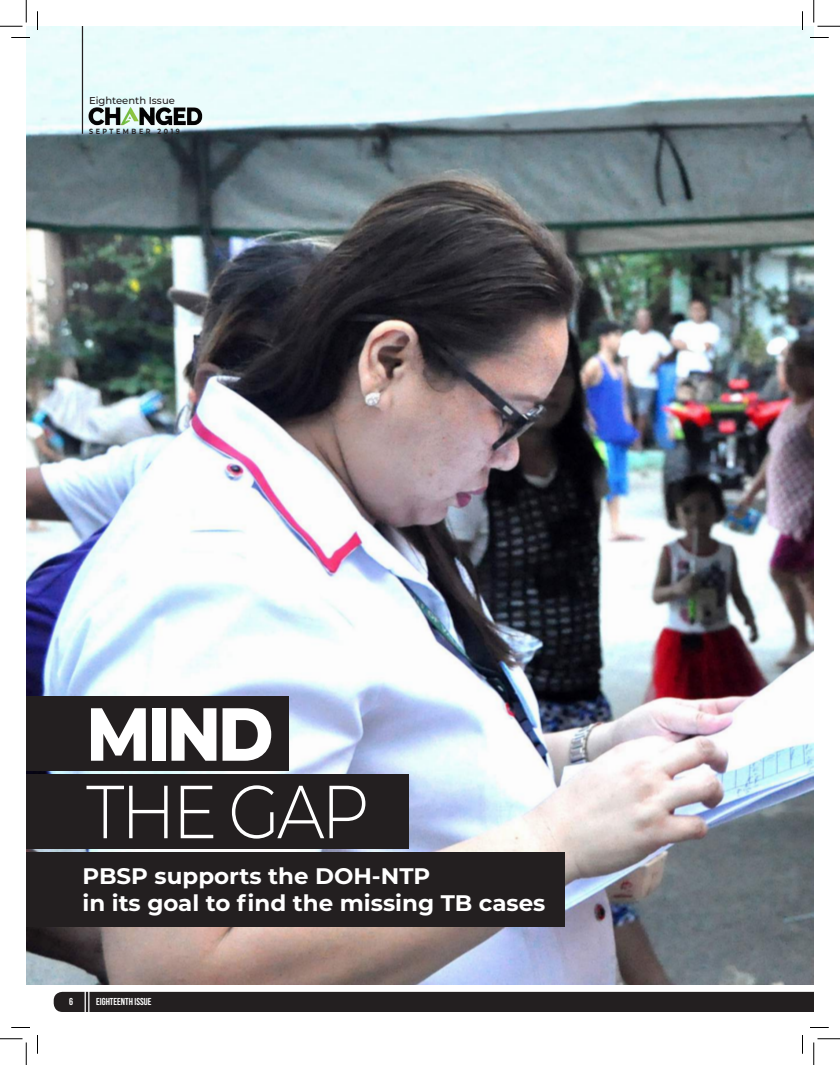
<style>
.page{position:relative;width:840px;height:1065px;background:#fff}
.page>*{position:absolute;margin:0;border:0;box-sizing:border-box;transform-origin:0 0}
.t1{font:300 75px "Montserrat";letter-spacing:-.05em;color:#fff;scale:.9 1}
.t2{font:800 75px "Montserrat";color:#fff;scale:.9 1}
.t3{font:700 22.5px/27px "Montserrat";color:#fff}
.t4{font:700 10px "Bebas Neue";color:#fff}
.t5{font:500 10px "Montserrat";color:#231f20}
.t6{font:700 7.5px "Montserrat";letter-spacing:.405em;color:#231f20;scale:.85 1}
</style>
<div class="page">
<div style="left:54px;top:991px;width:760px;height:21px;background:#231f20"></div>
<img style="left:26px;top:26px;width:788px;height:958px">
<div style="left:26px;top:852px;width:539px;height:74px;background:#231f20"></div>
<img style="left:81px;top:102px;width:125px;height:23px">
<hr style="left:82px;top:26px;width:1px;height:108px;background:#231f20">
<div style="left:26px;top:696px;width:263px;height:74px;background:#231f20"></div>
<div style="left:26px;top:774px;width:383px;height:74px;background:#231f20"></div>
<svg style="left:11px;top:37px;width:19px;height:1px"></svg>
<svg style="left:810px;top:37px;width:19px;height:1px"></svg>
<svg style="left:11px;top:1027px;width:19px;height:1px"></svg>
<svg style="left:810px;top:1027px;width:19px;height:1px"></svg>
<svg style="left:37px;top:11px;width:1px;height:19px"></svg>
<svg style="left:37px;top:1035px;width:1px;height:19px"></svg>
<svg style="left:802px;top:11px;width:1px;height:19px"></svg>
<svg style="left:802px;top:1035px;width:1px;height:19px"></svg>
<svg style="left:0;top:0;width:27px;height:27px"></svg>
<svg style="left:0;top:1039px;width:27px;height:26px"></svg>
<svg style="left:814px;top:0;width:26px;height:27px"></svg>
<svg style="left:814px;top:1039px;width:26px;height:26px"></svg>
<p class="t5" style="left:89px;top:93px;width:87px">Eighteenth Issue</p>
<p class="t6" style="left:89px;top:126px;width:108px">SEPTEMBER 2019</p>
<h1 class="t2" style="left:86px;top:679px;width:210px">MIND</h1>
<h1 class="t1" style="left:86px;top:761px;width:316px">THE GAP</h1>
<p class="t3" style="left:82px;top:861px;width:464px">PBSP supports the DOH-NTP<br>in its goal to find the missing TB cases</p>
<p class="t4" style="left:69px;top:996px;width:5px">6</p>
<p class="t4" style="left:96px;top:996px;width:57px">EIGHTEENTH ISSUE</p>
</div>
